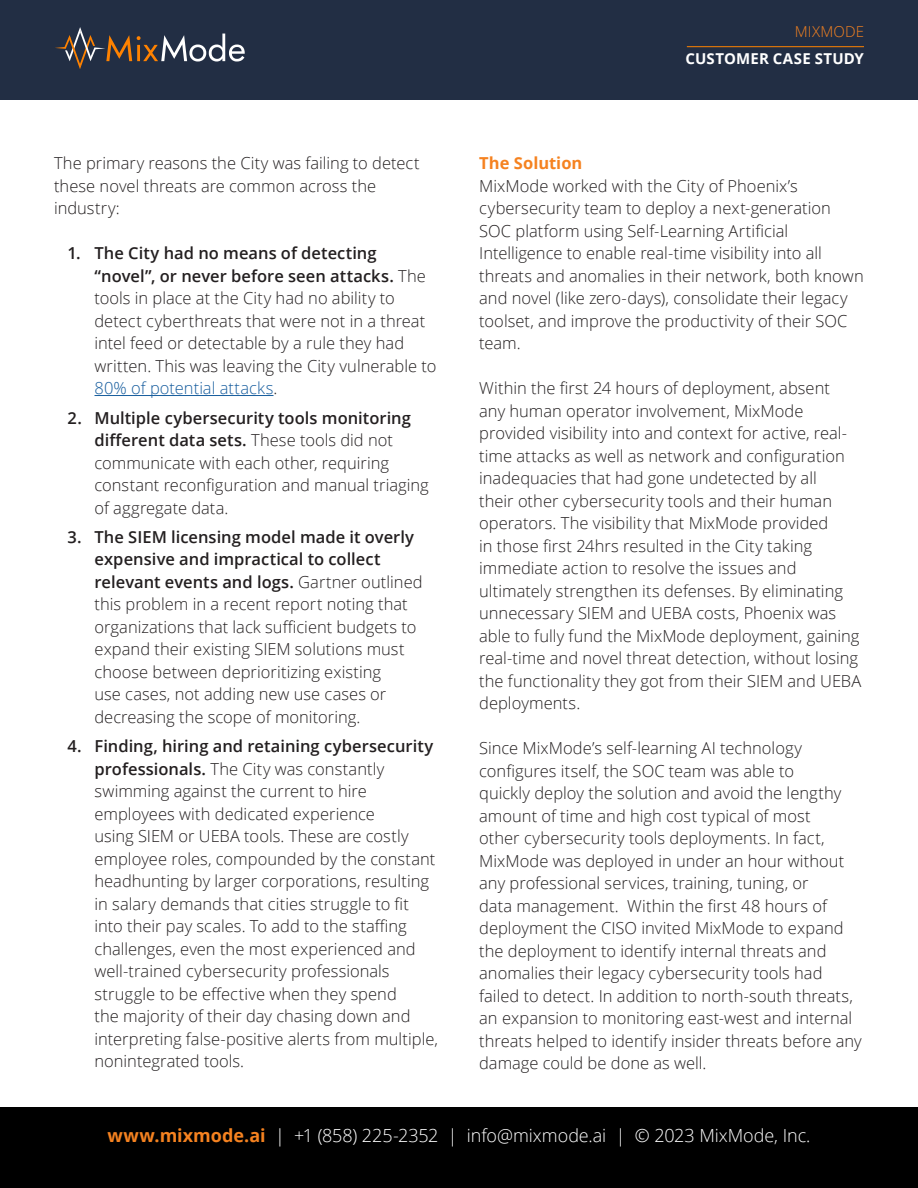
<style>
.page{position:relative;width:918px;height:1188px;background:#fff}
.page>*{position:absolute;margin:0;border:0;box-sizing:border-box;transform-origin:0 0}
.Body_Quote{font:300 18px "Open Sans";letter-spacing:-.005em;color:#fff}
.Body_Quote-2{font:300 16.5px/22.5px "Open Sans";color:#231f20}
.Body_Quote-3{font:700 16.5px "Open Sans";color:#f58220}
.Body_Quote-4{font:700 15px "Open Sans";letter-spacing:.01em;color:#fff}
.Body_Quote-5{font:300 15px "Open Sans";letter-spacing:.005em;color:#f58220}
.s1{font-weight:600}
.s2{color:#175d9e}
.s3{font-weight:700;color:#f58220}
</style>
<div class="page">
<hr style="left:94px;top:395px;width:180px;height:1px;background:#175d9e">
<div style="left:0;top:1107px;width:918px;height:81px;background:#000"></div>
<div style="left:0;top:0;width:918px;height:100px;background:#222e44"></div>
<svg style="left:55px;top:27px;width:190px;height:42px"></svg>
<hr style="left:687px;top:46px;width:177px;height:1px;background:#ff8200">
<p class="Body_Quote-2" style="left:54px;top:152px;width:367px">The primary reasons the City was failing to detect these novel threats are common across the industry:</p>
<p class="Body_Quote-2" style="left:94px;top:242px;width:344px;text-indent:-27px"><span class="s1">1. The City had no means of detecting “novel”, or never before seen attacks.</span> The tools in place at the City had no ability to detect cyberthreats that were not in a threat intel feed or detectable by a rule they had written. This was leaving the City vulnerable to <span class="s2">80% of potential attacks</span>.</p>
<p class="Body_Quote-2" style="left:94px;top:406px;width:336px;text-indent:-27px"><span class="s1">2. Multiple cybersecurity tools monitoring different data sets.</span> These tools did not communicate with each other, requiring constant reconfiguration and manual triaging of aggregate data.</p>
<p class="Body_Quote-2" style="left:94px;top:525px;width:330px;text-indent:-27px"><span class="s1">3. The SIEM licensing model made it overly expensive and impractical to collect relevant events and logs.</span> Gartner outlined this problem in a recent report noting that organizations that lack sufficient budgets to expand their existing SIEM solutions must choose between deprioritizing existing<br>use cases, not adding new use cases or decreasing the scope of monitoring.</p>
<p class="Body_Quote-2" style="left:94px;top:734px;width:345px;text-indent:-27px"><span class="s1">4. Finding, hiring and retaining cybersecurity professionals.</span> The City was constantly swimming against the current to hire employees with dedicated experience<br>using SIEM or UEBA tools. These are costly employee roles, compounded by the constant headhunting by larger corporations, resulting in salary demands that cities struggle to fit into their pay scales. To add to the staffing challenges, even the most experienced and well-trained cybersecurity professionals struggle to be effective when they spend<br>the majority of their day chasing down and interpreting false-positive alerts from multiple, nonintegrated tools.</p>
<p class="Body_Quote-5" style="left:795px;top:21px;width:71px">MIXMODE</p>
<p class="Body_Quote-4" style="left:685px;top:48px;width:180px">CUSTOMER CASE STUDY</p>
<p class="Body_Quote-3" style="left:479px;top:152px;width:105px">The Solution</p>
<p class="Body_Quote-2" style="left:479px;top:174px;width:386px">MixMode worked with the City of Phoenix’s cybersecurity team to deploy a next-generation SOC platform using Self-Learning Artificial Intelligence to enable real-time visibility into all threats and anomalies in their network, both known and novel (like zero-days), consolidate their legacy toolset, and improve the productivity of their SOC team.</p>
<p class="Body_Quote-2" style="left:479px;top:377px;width:384px">Within the first 24 hours of deployment, absent<br>any human operator involvement, MixMode provided visibility into and context for active, real&shy;time attacks as well as network and configuration inadequacies that had gone undetected by all<br>their other cybersecurity tools and their human operators. The visibility that MixMode provided<br>in those first 24hrs resulted in the City taking immediate action to resolve the issues and ultimately strengthen its defenses. By eliminating unnecessary SIEM and UEBA costs, Phoenix was able to fully fund the MixMode deployment, gaining real-time and novel threat detection, without losing the functionality they got from their SIEM and UEBA deployments.</p>
<p class="Body_Quote-2" style="left:479px;top:737px;width:384px">Since MixMode’s self-learning AI technology configures itself, the SOC team was able to<br>quickly deploy the solution and avoid the lengthy amount of time and high cost typical of most<br>other cybersecurity tools deployments. In fact, MixMode was deployed in under an hour without any professional services, training, tuning, or<br>data management. Within the first 48 hours of deployment the CISO invited MixMode to expand the deployment to identify internal threats and anomalies their legacy cybersecurity tools had failed to detect. In addition to north-south threats, an expansion to monitoring east-west and internal threats helped to identify insider threats before any damage could be done as well.</p>
<p class="Body_Quote" style="left:107px;top:1123px;width:705px"><span class="s3">www.mixmode.ai</span> | +1 (858) 225-2352 | info@mixmode.ai | © 2023 MixMode, Inc.</p>
</div>
